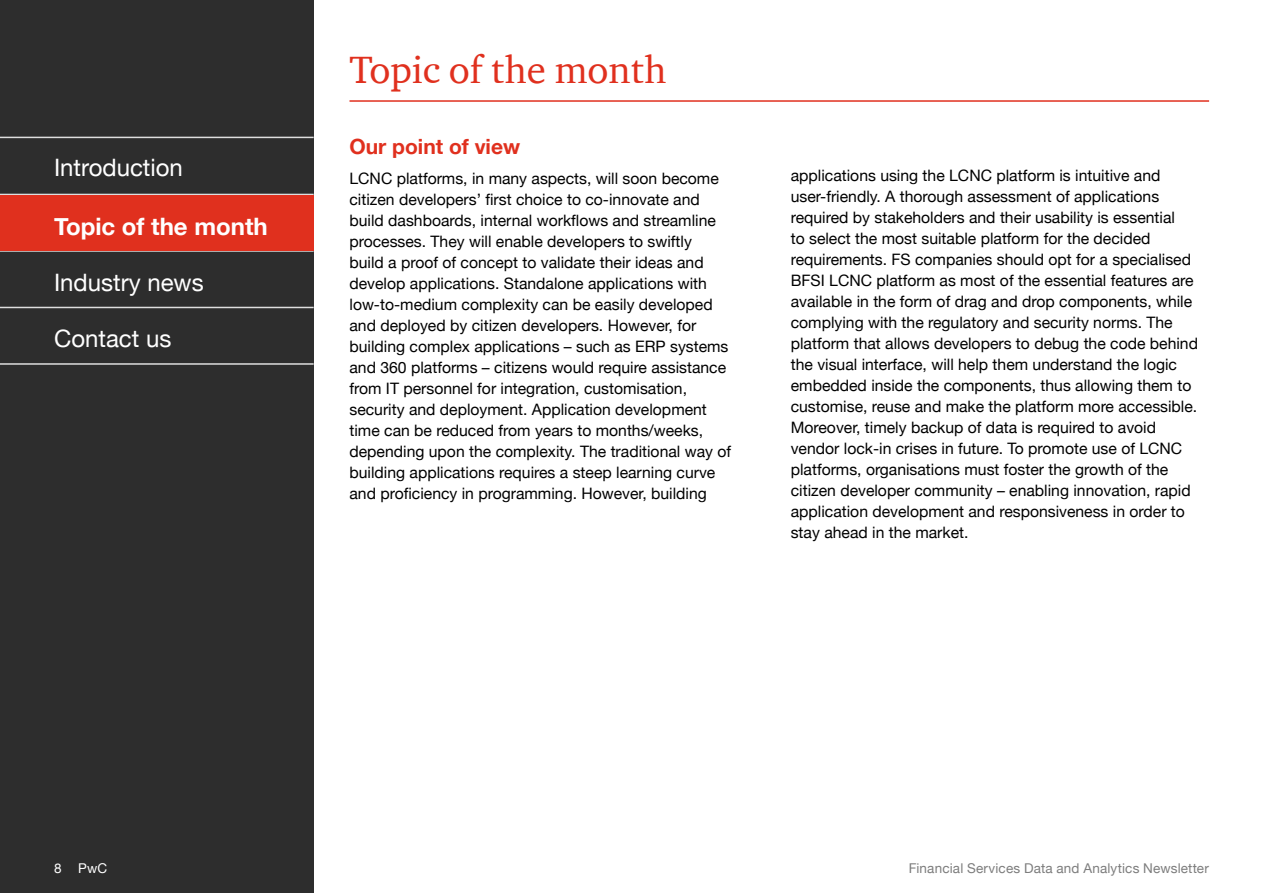
<style>
.page{position:relative;width:1263px;height:893px;background:#fff}
.page>*{position:absolute;margin:0;border:0;box-sizing:border-box;transform-origin:0 0}
.t1{font:39px "ITC Charter Com";color:#e0301e}
.t2{font:24px "Helvetica Neue";color:#fff}
.t3{font:700 21px "Helvetica Neue";color:#e0301e}
.t4{font:15.75px/21px "Helvetica Neue";color:#000}
.t5{font:13.5px "Helvetica Neue";letter-spacing:.01em;color:#7d7d7d}
.t6{font:13.5px "Helvetica Neue";color:#fff}
</style>
<div class="page">
<div style="left:0;top:0;width:314px;height:893px;background:#2d2d2d"></div>
<hr style="left:0;top:137px;width:314px;height:1px;background:#dedede">
<hr style="left:0;top:194px;width:314px;height:1px;background:#dedede">
<hr style="left:0;top:250px;width:314px;height:2px;background:#dedede">
<hr style="left:0;top:307px;width:314px;height:1px;background:#dedede">
<hr style="left:0;top:363px;width:314px;height:2px;background:#dedede">
<div style="left:0;top:195px;width:314px;height:56px;background:#e0301e"></div>
<hr style="left:349px;top:100px;width:860px;height:2px;background:#e0301e">
<h2 class="t2" style="left:54px;top:150px;width:130px">Introduction</h2>
<h2 class="t2" style="left:54px;top:208px;width:202px">Topic of the month</h2>
<h2 class="t2" style="left:54px;top:265px;width:151px">Industry news</h2>
<h2 class="t2" style="left:54px;top:321px;width:119px">Contact us</h2>
<h1 class="t1" style="left:349px;top:46px;width:318px">Topic of the month</h1>
<h3 class="t3" style="left:349px;top:130px;width:172px">Our point of view</h3>
<p class="t4" style="left:349px;top:168px;width:383px">LCNC platforms, in many aspects, will soon become citizen developers’ first choice to co-innovate and build dashboards, internal workflows and streamline processes. They will enable developers to swiftly<br>build a proof of concept to validate their ideas and develop applications. Standalone applications with low-to-medium complexity can be easily developed and deployed by citizen developers. However, for building complex applications – such as ERP systems and 360 platforms – citizens would require assistance from IT personnel for integration, customisation, security and deployment. Application development time can be reduced from years to months/weeks, depending upon the complexity. The traditional way of building applications requires a steep learning curve and proficiency in programming. However, building</p>
<p class="t4" style="left:791px;top:166px;width:409px">applications using the LCNC platform is intuitive and user-friendly. A thorough assessment of applications required by stakeholders and their usability is essential<br>to select the most suitable platform for the decided requirements. FS companies should opt for a specialised BFSI LCNC platform as most of the essential features are available in the form of drag and drop components, while complying with the regulatory and security norms. The platform that allows developers to debug the code behind the visual interface, will help them understand the logic embedded inside the components, thus allowing them to customise, reuse and make the platform more accessible.<br>Moreover, timely backup of data is required to avoid vendor lock-in crises in future. To promote use of LCNC platforms, organisations must foster the growth of the citizen developer community – enabling innovation, rapid application development and responsiveness in order to stay ahead in the market.</p>
<p class="t6" style="left:54px;top:858px;width:55px">8 PwC</p>
<p class="t5" style="left:909px;top:858px;width:302px">Financial Services Data and Analytics Newsletter</p>
</div>
